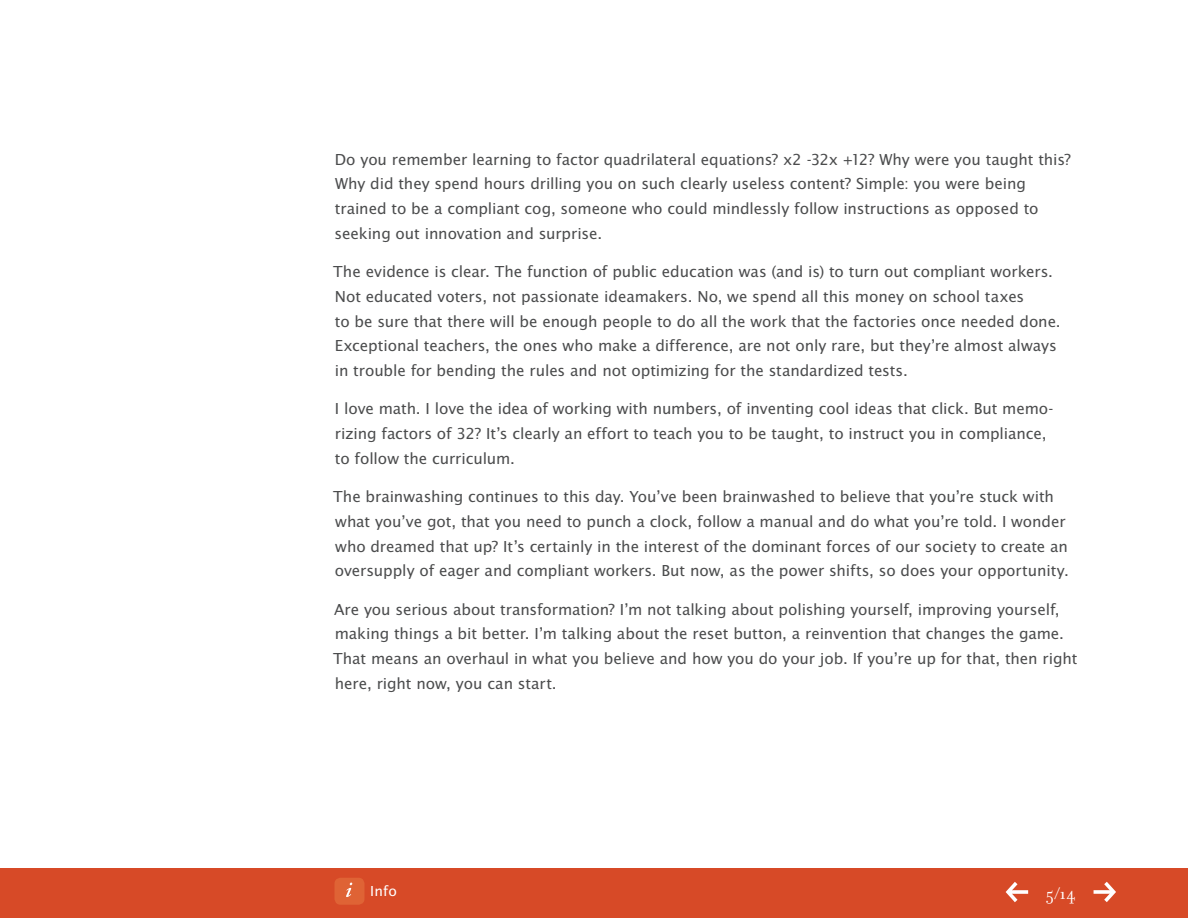
<style>
.page{position:relative;width:1188px;height:918px;background:#fff}
.page>*{position:absolute;margin:0;border:0;box-sizing:border-box;transform-origin:0 0}
.t1{font:18px "Filosofia OT";color:#fff}
.t2{font:16.5px/24.8px "Lucida Sans EFOP";letter-spacing:-.005em;color:#4b4c4d}
.t3{font:15px "Lucida Sans EFOP";color:#fff}
</style>
<div class="page">
<div style="left:0;top:869px;width:1188px;height:49px;background:#d74a27"></div>
<div style="left:334px;top:878px;width:30px;height:27px;background:#df6335;border-radius:6px"></div>
<svg style="left:346px;top:883px;width:6px;height:14px"></svg>
<svg style="left:1006px;top:882px;width:22px;height:20px"></svg>
<svg style="left:1094px;top:882px;width:22px;height:20px"></svg>
<p class="t2" style="left:335px;top:148px;width:738px">Do you remember learning to factor quadrilateral equations? x2 -32x +12? Why were you taught this?<br>Why did they spend hours drilling you on such clearly useless content? Simple: you were being trained to be a compliant cog, someone who could mindlessly follow instructions as opposed to seeking out innovation and surprise.</p>
<p class="t2" style="left:333px;top:260px;width:729px">The evidence is clear. The function of public education was (and is) to turn out compliant workers.<br>Not educated voters, not passionate ideamakers. No, we spend all this money on school taxes<br>to be sure that there will be enough people to do all the work that the factories once needed done.<br>Exceptional teachers, the ones who make a difference, are not only rare, but they’re almost always in trouble for bending the rules and not optimizing for the standardized tests.</p>
<p class="t2" style="left:335px;top:397px;width:720px">I love math. I love the idea of working with numbers, of inventing cool ideas that click. But memo&shy;rizing factors of 32? It’s clearly an effort to teach you to be taught, to instruct you in compliance, to follow the curriculum.</p>
<p class="t2" style="left:333px;top:485px;width:737px">The brainwashing continues to this day. You’ve been brainwashed to believe that you’re stuck with what you’ve got, that you need to punch a clock, follow a manual and do what you’re told. I wonder who dreamed that up? It’s certainly in the interest of the dominant forces of our society to create an oversupply of eager and compliant workers. But now, as the power shifts, so does your opportunity.</p>
<p class="t2" style="left:333px;top:598px;width:746px">Are you serious about transformation? I’m not talking about polishing yourself, improving yourself, making things a bit better. I’m talking about the reset button, a reinvention that changes the game.<br>That means an overhaul in what you believe and how you do your job. If you’re up for that, then right here, right now, you can start.</p>
<p class="t3" style="left:370px;top:883px;width:28px">Info</p>
<p class="t1" style="left:1046px;top:884px;width:31px">5/14</p>
</div>
